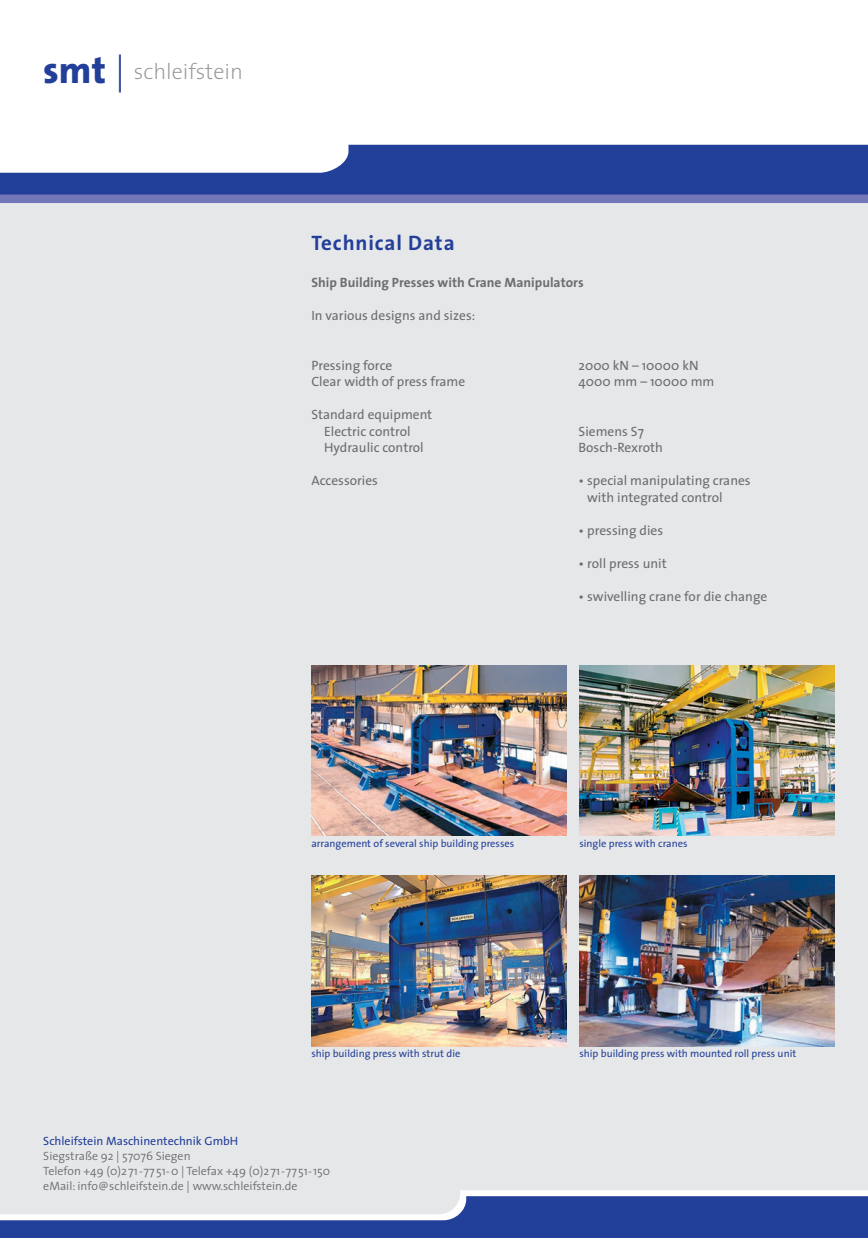
<style>
.page{position:relative;width:868px;height:1238px;background:#fff}
.page>*{position:absolute;margin:0;border:0;box-sizing:border-box;transform-origin:0 0}
.t1{font:200 22.2px "The Sans";color:#939598}
.t2{font:700 21px "The Sans";letter-spacing:.04em;color:#223f99}
.t3{font:13.5px/16.5px "The Sans";color:#6c6d70}
.t4{font:700 13.5px "The Sans";color:#6c6d70}
.t5{font:300 12px/15px "The Sans";color:#6c6d70}
.t6{font:12px "The Sans";color:#223f99}
.t7{font:10.5px "The Sans";color:#223f99}
.s1{font-weight:800;font-size:37.95px;color:#223f99}
.s2{font-weight:300;font-size:37.95px;color:#223f99}
</style>
<div class="page">
<div style="left:0;top:203px;width:867px;height:993px;background:#e6e7e9"></div>
<svg style="left:0;top:145px;width:867px;height:49px;fill:#223f99"></svg>
<div style="left:0;top:194px;width:867px;height:9px;background:#7377b9"></div>
<svg style="left:0;top:1196px;width:867px;height:41px;background:#6276b4"></svg>
<img style="left:311px;top:665px;width:255px;height:170px">
<img style="left:311px;top:875px;width:255px;height:171px">
<img style="left:579px;top:665px;width:255px;height:170px">
<img style="left:579px;top:875px;width:255px;height:171px">
<h1 class="t1" style="left:43px;top:53px;width:201px"><span class="s1">smt</span> <span class="s2">|</span> schleifstein</h1>
<h2 class="t2" style="left:311px;top:225px;width:145px">Technical Data</h2>
<p class="t4" style="left:311px;top:271px;width:274px">Ship Building Presses with Crane Manipulators</p>
<p class="t3" style="left:311px;top:307px;width:165px">In various designs and sizes:</p>
<p class="t3" style="left:311px;top:356px;width:83px">Pressing force</p>
<p class="t3" style="left:578px;top:356px;width:121px">2000 kN – 10000 kN</p>
<p class="t3" style="left:311px;top:373px;width:155px">Clear width of press frame</p>
<p class="t3" style="left:578px;top:373px;width:137px">4000 mm – 10000 mm</p>
<p class="t3" style="left:324px;top:406px;width:110px;text-indent:-13px">Standard equipment<br>Electric control</p>
<p class="t3" style="left:578px;top:422px;width:67px">Siemens S7</p>
<p class="t3" style="left:324px;top:439px;width:101px">Hydraulic control</p>
<p class="t3" style="left:578px;top:439px;width:86px">Bosch-Rexroth</p>
<p class="t3" style="left:311px;top:472px;width:68px">Accessories</p>
<p class="t3" style="left:587px;top:472px;width:165px;text-indent:-9px">• special manipulating cranes with integrated control</p>
<p class="t3" style="left:578px;top:521px;width:86px">• pressing dies</p>
<p class="t3" style="left:578px;top:554px;width:90px">• roll press unit</p>
<p class="t3" style="left:578px;top:587px;width:190px">• swivelling crane for die change</p>
<p class="t7" style="left:311px;top:834px;width:204px">arrangement of several ship building presses</p>
<p class="t7" style="left:579px;top:834px;width:110px">single press with cranes</p>
<p class="t7" style="left:311px;top:1044px;width:151px">ship building press with strut die</p>
<p class="t7" style="left:579px;top:1044px;width:218px">ship building press with mounted roll press unit</p>
<p class="t6" style="left:43px;top:1130px;width:196px">Schleifstein Maschinentechnik GmbH</p>
<p class="t5" style="left:43px;top:1147px;width:288px">Siegstraße 92 | 57076 Siegen<br>Telefon +49 (0)271-7751-0 | Telefax +49 (0)271-7751-150 eMail: info@schleifstein.de | www.schleifstein.de</p>
</div>
